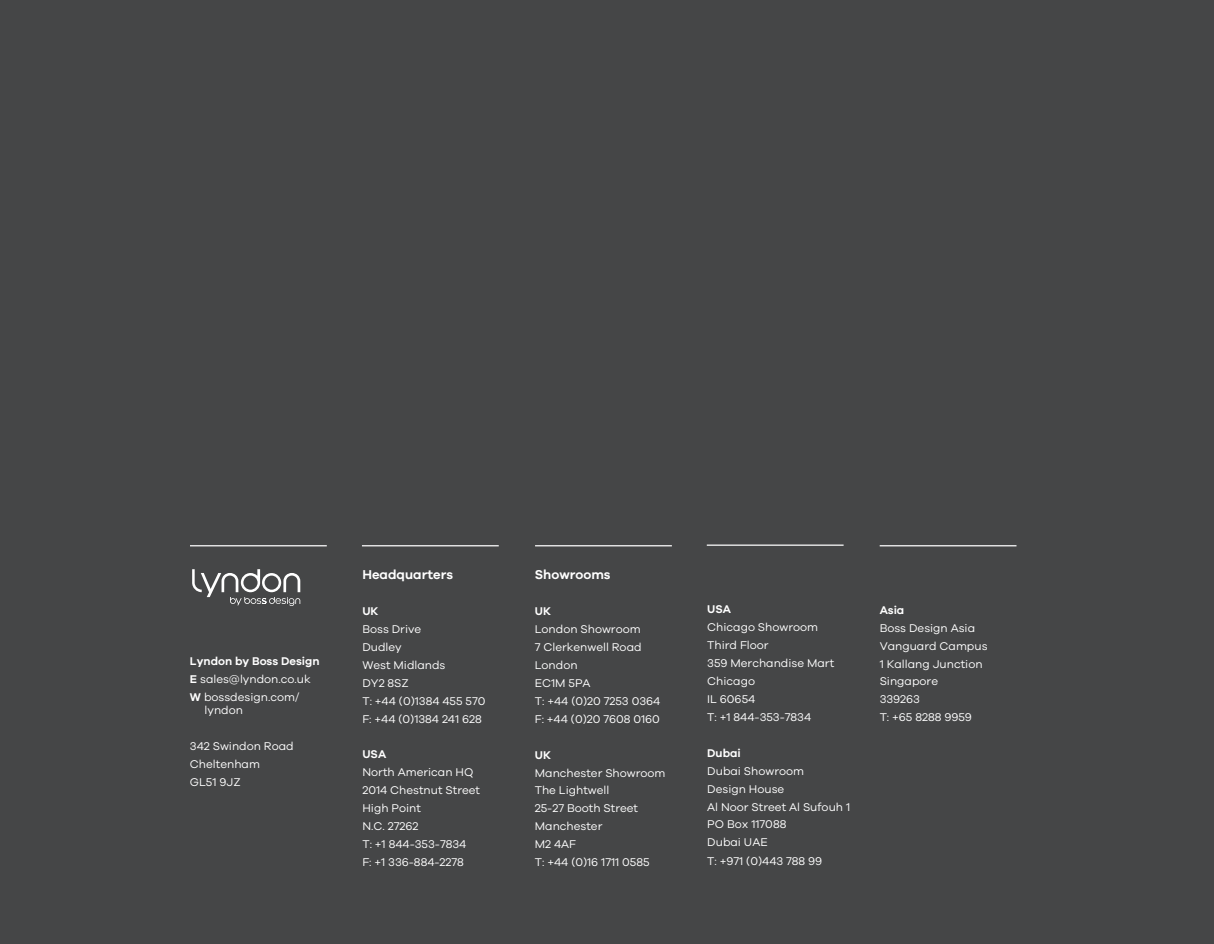
<style>
.page{position:relative;width:1214px;height:944px;background:#454647}
.page>*{position:absolute;margin:0;border:0;box-sizing:border-box;transform-origin:0 0}
.Text{font:600 13.2px "Galano Grotesque";color:#fff}
.Text-2{font:11.55px/13.2px "Galano Grotesque";color:#fff}
.Text-3{font:600 11.55px "Galano Grotesque";color:#fff}
.s1{font-weight:600}
</style>
<div class="page">
<hr style="left:190px;top:545px;width:137px;height:1px;background:#fff">
<hr style="left:362px;top:545px;width:137px;height:1px;background:#fff">
<hr style="left:535px;top:545px;width:137px;height:1px;background:#fff">
<hr style="left:707px;top:544px;width:136px;height:2px;background:#fff">
<hr style="left:879px;top:545px;width:137px;height:1px;background:#fff">
<svg style="left:192px;top:569px;width:108px;height:37px"></svg>
<p class="Text-3" style="left:190px;top:654px;width:131px">Lyndon by Boss Design</p>
<p class="Text-2" style="left:190px;top:672px;width:122px"><span class="s1">E</span> sales@lyndon.co.uk</p>
<p class="Text-2" style="left:204px;top:690px;width:96px;text-indent:-15px"><span class="s1">W</span> bossdesign.com/ lyndon</p>
<p class="Text-2" style="left:190px;top:739px;width:105px">342 Swindon Road</p>
<p class="Text-2" style="left:190px;top:757px;width:72px">Cheltenham</p>
<p class="Text-2" style="left:190px;top:775px;width:52px">GL51 9JZ</p>
<p class="Text" style="left:362px;top:566px;width:92px">Headquarters</p>
<p class="Text-3" style="left:362px;top:604px;width:18px">UK</p>
<p class="Text-2" style="left:362px;top:622px;width:60px">Boss Drive</p>
<p class="Text-2" style="left:362px;top:640px;width:41px">Dudley</p>
<p class="Text-2" style="left:362px;top:658px;width:85px">West Midlands</p>
<p class="Text-2" style="left:362px;top:676px;width:48px">DY2 8SZ</p>
<p class="Text-2" style="left:362px;top:693px;width:125px">T: +44 (0)1384 455 570</p>
<p class="Text-2" style="left:362px;top:711px;width:121px">F: +44 (0)1384 241 628</p>
<p class="Text-3" style="left:362px;top:747px;width:25px">USA</p>
<p class="Text-2" style="left:362px;top:765px;width:112px">North American HQ</p>
<p class="Text-2" style="left:362px;top:783px;width:119px">2014 Chestnut Street</p>
<p class="Text-2" style="left:362px;top:801px;width:60px">High Point</p>
<p class="Text-2" style="left:362px;top:819px;width:58px">N.C. 27262</p>
<p class="Text-2" style="left:362px;top:837px;width:105px">T: +1 844-353-7834</p>
<p class="Text-2" style="left:362px;top:855px;width:103px">F: +1 336-884-2278</p>
<p class="Text" style="left:535px;top:566px;width:77px">Showrooms</p>
<p class="Text-3" style="left:535px;top:604px;width:18px">UK</p>
<p class="Text-2" style="left:535px;top:622px;width:107px">London Showroom</p>
<p class="Text-2" style="left:535px;top:640px;width:108px">7 Clerkenwell Road</p>
<p class="Text-2" style="left:535px;top:658px;width:44px">London</p>
<p class="Text-2" style="left:535px;top:676px;width:57px">EC1M 5PA</p>
<p class="Text-2" style="left:535px;top:693px;width:127px">T: +44 (0)20 7253 0364</p>
<p class="Text-2" style="left:535px;top:711px;width:127px">F: +44 (0)20 7608 0160</p>
<p class="Text-3" style="left:535px;top:747px;width:18px">UK</p>
<p class="Text-2" style="left:535px;top:765px;width:132px">Manchester Showroom</p>
<p class="Text-2" style="left:535px;top:783px;width:76px">The Lightwell</p>
<p class="Text-2" style="left:535px;top:801px;width:105px">25-27 Booth Street</p>
<p class="Text-2" style="left:535px;top:819px;width:69px">Manchester</p>
<p class="Text-2" style="left:535px;top:837px;width:43px">M2 4AF</p>
<p class="Text-2" style="left:535px;top:855px;width:116px">T: +44 (0)16 1711 0585</p>
<p class="Text-3" style="left:707px;top:602px;width:25px">USA</p>
<p class="Text-2" style="left:707px;top:620px;width:112px">Chicago Showroom</p>
<p class="Text-2" style="left:707px;top:638px;width:63px">Third Floor</p>
<p class="Text-2" style="left:707px;top:656px;width:128px">359 Merchandise Mart</p>
<p class="Text-2" style="left:707px;top:674px;width:49px">Chicago</p>
<p class="Text-2" style="left:707px;top:692px;width:50px">IL 60654</p>
<p class="Text-2" style="left:707px;top:710px;width:105px">T: +1 844-353-7834</p>
<p class="Text-3" style="left:707px;top:745px;width:35px">Dubai</p>
<p class="Text-2" style="left:707px;top:763px;width:98px">Dubai Showroom</p>
<p class="Text-2" style="left:707px;top:781px;width:79px">Design House</p>
<p class="Text-2" style="left:707px;top:799px;width:144px">Al Noor Street Al Sufouh 1</p>
<p class="Text-2" style="left:707px;top:817px;width:81px">PO Box 117088</p>
<p class="Text-2" style="left:707px;top:833px;width:117px;line-height:18.1px">Dubai UAE<br>T: +971 (0)443 788 99</p>
<p class="Text-3" style="left:879px;top:603px;width:26px">Asia</p>
<p class="Text-2" style="left:879px;top:621px;width:97px">Boss Design Asia</p>
<p class="Text-2" style="left:879px;top:638px;width:109px">Vanguard Campus</p>
<p class="Text-2" style="left:879px;top:656px;width:104px">1 Kallang Junction</p>
<p class="Text-2" style="left:879px;top:674px;width:60px">Singapore</p>
<p class="Text-2" style="left:879px;top:692px;width:42px">339263</p>
<p class="Text-2" style="left:879px;top:710px;width:94px">T: +65 8288 9959</p>
</div>
